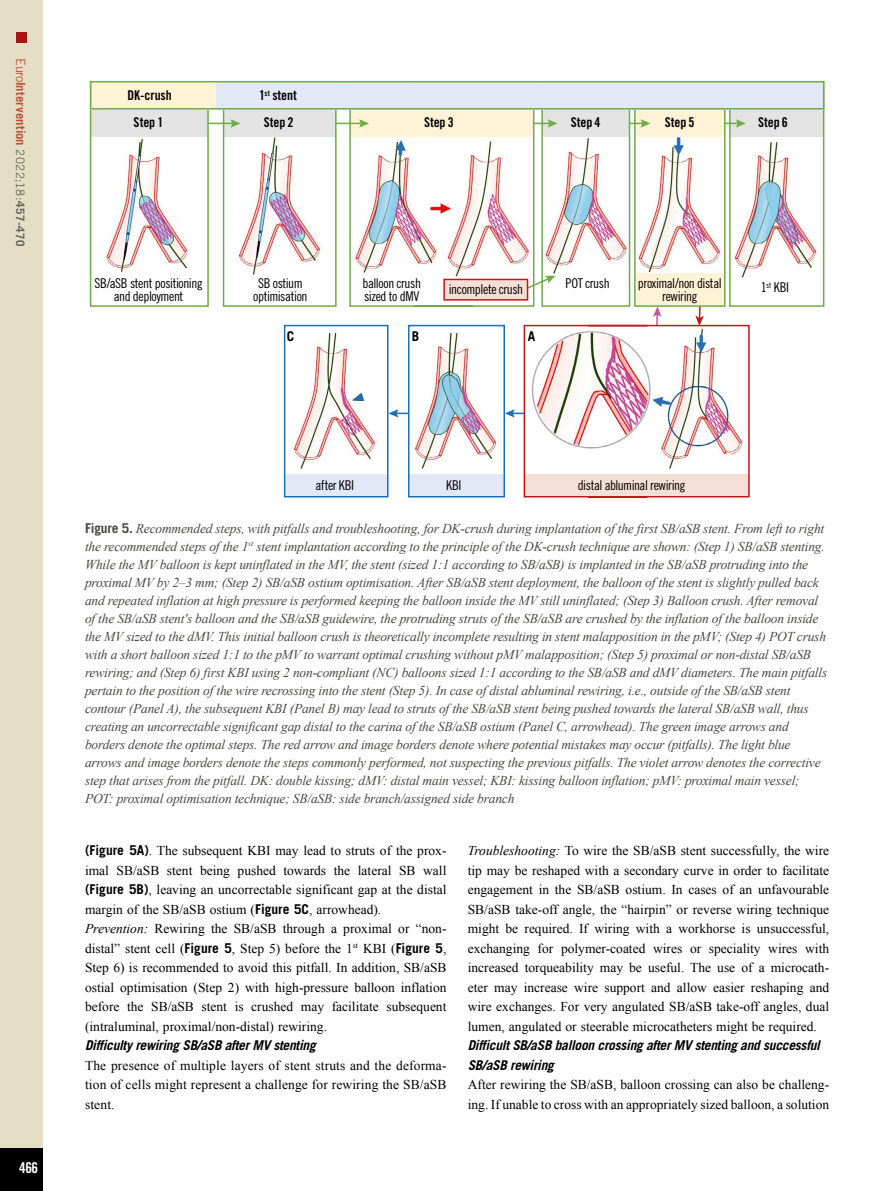
<style>
.page{position:relative;width:893px;height:1191px;background:#fff}
.page>*{position:absolute;margin:0;border:0;box-sizing:border-box;transform-origin:0 0}
.t1{font:15px "Trade Gothic LT Std Bd Cn 20";color:#fff}
.t2{font:italic 13.5px/18px "Times New Roman";letter-spacing:-.015em;color:#484847}
.t3{font:13.5px/19.5px "Times New Roman";color:#000}
.t4{font:13.5px/13.5px "Trade Gothic LT Std Cn 18";letter-spacing:-.03em;color:#000;text-align:center}
.t5{font:italic 700 13.5px/19.5px "Trade Gothic LT Std";letter-spacing:-.02em;color:#000}
.t6{font:13.5px "Trade Gothic LT Std Bd Cn 20";letter-spacing:-.01em;color:#000}
.t7{font:700 13.5px "Trade Gothic LT Std";color:#000}
.t8{font:700 12.75px "Trade Gothic LT Std";letter-spacing:.005em;color:#bc523c}
.t9{font:7.8px "Trade Gothic LT Std Bd Cn 20";color:#000}
.s1{font-weight:400}
.s2{font-weight:400;font-size:11.7px;color:#626261}
.s3{font-size:11.7px;color:#626261}
.s4{font-size:13.5px}
.s5{font-family:"Trade Gothic LT Std";font-weight:700;font-style:normal}
.s6{font-family:"Trade Gothic LT Std";font-weight:700}
.s7{font-style:italic}
</style>
<div class="page">
<div style="left:0;top:0;width:43px;height:1191px;background:#e4dfc4"></div>
<div style="left:0;top:1148px;width:43px;height:43px;background:#000"></div>
<div style="left:16px;top:32px;width:10px;height:10px;background:#a81613"></div>
<svg style="left:90px;top:81px;width:734px;height:417px"></svg>
<div style="left:443px;top:279px;width:85px;height:21px;background:#f6dfd6;border:2px solid #c11719"></div>
<p class="t8" style="left:29px;top:58px;width:190px;rotate:90deg"><span class="s1">Euro</span>Intervention <span class="s2">2022;18:</span><span class="s3">457-470</span></p>
<p class="t9" style="left:259px;top:88px;width:12px"><span class="s4">1</span>st</p>
<p class="t6" style="left:128px;top:87px;width:46px">DK-crush</p>
<p class="t6" style="left:272px;top:87px;width:26px">stent</p>
<p class="t6" style="left:134px;top:114px;width:31px">Step 1</p>
<p class="t6" style="left:264px;top:114px;width:31px">Step 2</p>
<p class="t6" style="left:424px;top:114px;width:31px">Step 3</p>
<p class="t6" style="left:571px;top:114px;width:31px">Step 4</p>
<p class="t6" style="left:665px;top:114px;width:31px">Step 5</p>
<p class="t6" style="left:758px;top:114px;width:31px">Step 6</p>
<p class="t4" style="left:94px;top:276px;width:110px">SB/aSB stent positioning and deployment</p>
<p class="t4" style="left:253px;top:276px;width:56px">SB ostium optimisation</p>
<p class="t4" style="left:363px;top:276px;width:60px;text-align:left">balloon crush sized to dMV</p>
<p class="t4" style="left:449px;top:282px;width:76px">incomplete crush</p>
<p class="t4" style="left:566px;top:276px;width:46px">POT crush</p>
<p class="t4" style="left:638px;top:276px;width:85px">proximal/non distal rewiring</p>
<p class="t4" style="left:761px;top:281px;width:30px">1<sup>st</sup> KBI</p>
<p class="t7" style="left:287px;top:327px;width:9px">C</p>
<p class="t7" style="left:412px;top:327px;width:9px">B</p>
<p class="t7" style="left:528px;top:327px;width:9px">A</p>
<p class="t1" style="left:19px;top:1158px;width:21px">466</p>
<p class="t4" style="left:315px;top:478px;width:40px">after KBI</p>
<p class="t4" style="left:446px;top:478px;width:17px">KBI</p>
<p class="t4" style="left:578px;top:478px;width:109px">distal abluminal rewiring</p>
<p class="t2" style="left:85px;top:519px;width:744px"><span class="s5">Figure 5.</span> Recommended steps, with pitfalls and troubleshooting, for DK-crush during implantation of the first SB/aSB stent. From left to right the recommended steps of the 1<sup>st</sup> stent implantation according to the principle of the DK-crush technique are shown: (Step 1) SB/aSB stenting.<br>While the MV balloon is kept uninflated in the MV, the stent (sized 1:1 according to SB/aSB) is implanted in the SB/aSB protruding into the proximal MV by 2–3 mm; (Step 2) SB/aSB ostium optimisation. After SB/aSB stent deployment, the balloon of the stent is slightly pulled back and repeated inflation at high pressure is performed keeping the balloon inside the MV still uninflated; (Step 3) Balloon crush. After removal of the SB/aSB stent's balloon and the SB/aSB guidewire, the protruding struts of the SB/aSB are crushed by the inflation of the balloon inside the MV sized to the dMV. This initial balloon crush is theoretically incomplete resulting in stent malapposition in the pMV; (Step 4) POT crush with a short balloon sized 1:1 to the pMV to warrant optimal crushing without pMV malapposition; (Step 5) proximal or non-distal SB/aSB rewiring; and (Step 6) first KBI using 2 non-compliant (NC) balloons sized 1:1 according to the SB/aSB and dMV diameters. The main pitfalls pertain to the position of the wire recrossing into the stent (Step 5). In case of distal abluminal rewiring, i.e., outside of the SB/aSB stent contour (Panel A), the subsequent KBI (Panel B) may lead to struts of the SB/aSB stent being pushed towards the lateral SB/aSB wall, thus creating an uncorrectable significant gap distal to the carina of the SB/aSB ostium (Panel C, arrowhead). The green image arrows and borders denote the optimal steps. The red arrow and image borders denote where potential mistakes may occur (pitfalls). The light blue arrows and image borders denote the steps commonly performed, not suspecting the previous pitfalls. The violet arrow denotes the corrective step that arises from the pitfall. DK: double kissing; dMV: distal main vessel; KBI: kissing balloon inflation; pMV: proximal main vessel; POT: proximal optimisation technique; SB/aSB: side branch/assigned side branch</p>
<p class="t3" style="left:85px;top:840px;width:363px"><span class="s6">(Figure 5A)</span>. The subsequent KBI may lead to struts of the prox&shy;imal SB/aSB stent being pushed towards the lateral SB wall <span class="s6">(Figure 5B)</span>, leaving an uncorrectable significant gap at the distal margin of the SB/aSB ostium (<span class="s6">Figure 5C</span>, arrowhead).<br><span class="s7">Prevention:</span> Rewiring the SB/aSB through a proximal or “non&shy;distal” stent cell (<span class="s6">Figure 5</span>, Step 5) before the 1<sup>st</sup> KBI (<span class="s6">Figure 5</span>, Step 6) is recommended to avoid this pitfall. In addition, SB/aSB ostial optimisation (Step 2) with high-pressure balloon inflation before the SB/aSB stent is crushed may facilitate subsequent (intraluminal, proximal/non-distal) rewiring.</p>
<p class="t5" style="left:85px;top:1035px;width:232px">Difficulty rewiring SB/aSB after MV stenting</p>
<p class="t3" style="left:85px;top:1055px;width:363px;text-align:justify">The presence of multiple layers of stent struts and the deforma&shy;tion of cells might represent a challenge for rewiring the SB/aSB stent.</p>
<p class="t3" style="left:468px;top:840px;width:363px;text-align:justify"><span class="s7">Troubleshooting:</span> To wire the SB/aSB stent successfully, the wire tip may be reshaped with a secondary curve in order to facilitate engagement in the SB/aSB ostium. In cases of an unfavourable SB/aSB take-off angle, the “hairpin” or reverse wiring technique might be required. If wiring with a workhorse is unsuccessful, exchanging for polymer-coated wires or speciality wires with increased torqueability may be useful. The use of a microcath&shy;eter may increase wire support and allow easier reshaping and wire exchanges. For very angulated SB/aSB take-off angles, dual lumen, angulated or steerable microcatheters might be required.</p>
<p class="t5" style="left:468px;top:1035px;width:354px">Difficult SB/aSB balloon crossing after MV stenting and successful<br>SB/aSB rewiring</p>
<p class="t3" style="left:468px;top:1074px;width:363px">After rewiring the SB/aSB, balloon crossing can also be challeng&shy;ing. If unable to cross with an appropriately sized balloon, a solution</p>
</div>
